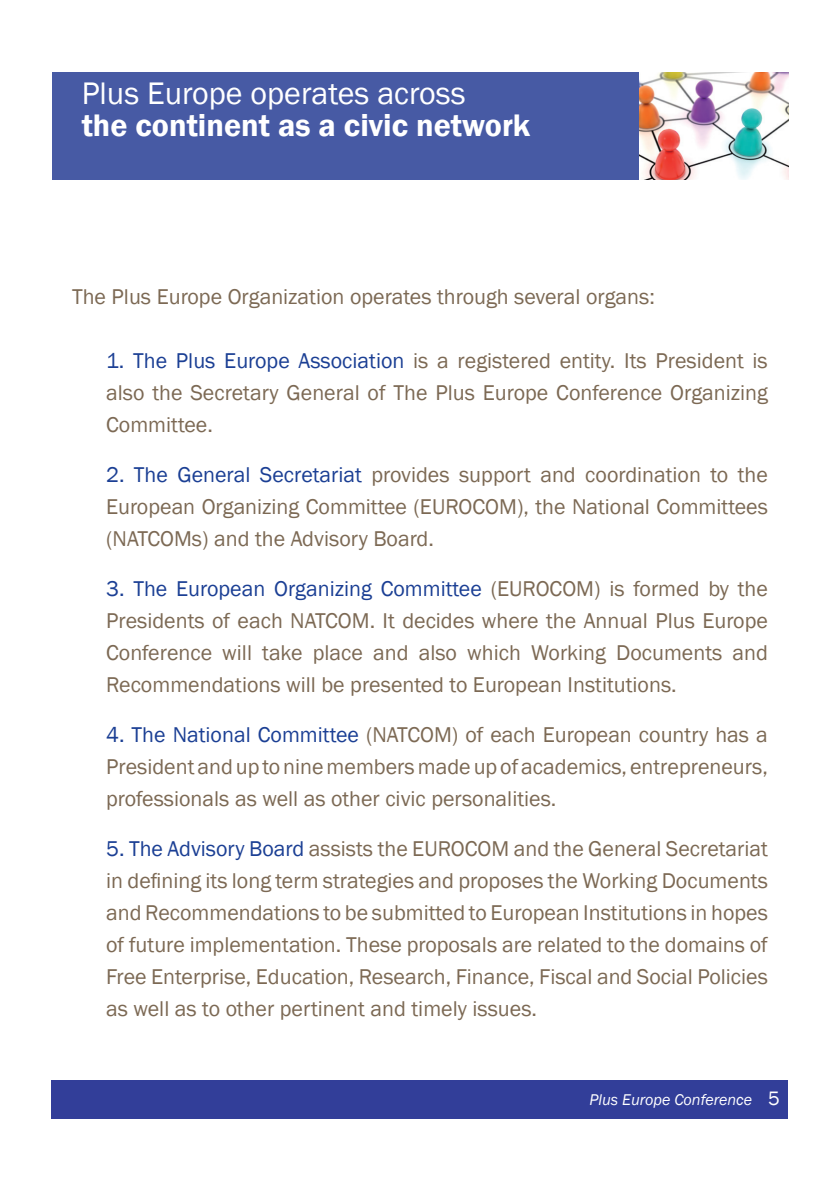
<style>
.page{position:relative;width:840px;height:1191px;background:#fff}
.page>*{position:absolute;margin:0;border:0;box-sizing:border-box;transform-origin:0 0}
.t1{font:600 32px "Franklin Gothic";color:#fff}
.t2{font:32px "Franklin Gothic";color:#fff}
.t3{font:22px/32px "Franklin Gothic";color:#7c6954;text-align:justify}
.t4{font:italic 16px "Franklin Gothic";color:#fff}
.s1{color:#1b3f94}
.s2{font-style:normal;font-size:20px}
</style>
<div class="page">
<div style="left:52px;top:72px;width:587px;height:108px;background:#475aa4"></div>
<img style="left:639px;top:72px;width:148px;height:108px">
<div style="left:51px;top:1080px;width:736px;height:39px;background:#323e99"></div>
<h1 class="t2" style="left:82px;top:73px;width:385px">Plus Europe operates across</h1>
<h1 class="t1" style="left:82px;top:106px;width:450px">the continent as a civic network</h1>
<p class="t3" style="left:72px;top:281px;width:584px">The Plus Europe Organization operates through several organs:</p>
<p class="t3" style="left:106px;top:345px;width:663px"><span class="s1">1. The Plus Europe Association</span> is a registered entity. Its President is also the Secretary General of The Plus Europe Conference Organizing Committee.</p>
<p class="t3" style="left:106px;top:459px;width:663px"><span class="s1">2. The General Secretariat</span> provides support and coordination to the European Organizing Committee (EUROCOM), the National Committees (NATCOMs) and the Advisory Board.</p>
<p class="t3" style="left:106px;top:573px;width:663px"><span class="s1">3. The European Organizing Committee</span> (EUROCOM) is formed by the Presidents of each NATCOM. It decides where the Annual Plus Europe Conference will take place and also which Working Documents and Recommendations will be presented to European Institutions.</p>
<p class="t3" style="left:106px;top:719px;width:663px"><span class="s1">4. The National Committee</span> (NATCOM) of each European country has a President and up to nine members made up of academics, entrepreneurs, professionals as well as other civic personalities.</p>
<p class="t3" style="left:106px;top:833px;width:663px"><span class="s1">5. The Advisory Board</span> assists the EUROCOM and the General Secretariat in defining its long term strategies and proposes the Working Documents and Recommendations to be submitted to European Institutions in hopes of future implementation. These proposals are related to the domains of Free Enterprise, Education, Research, Finance, Fiscal and Social Policies as well as to other pertinent and timely issues.</p>
<p class="t4" style="left:589px;top:1089px;width:192px">Plus Europe Conference <span class="s2">5</span></p>
</div>
